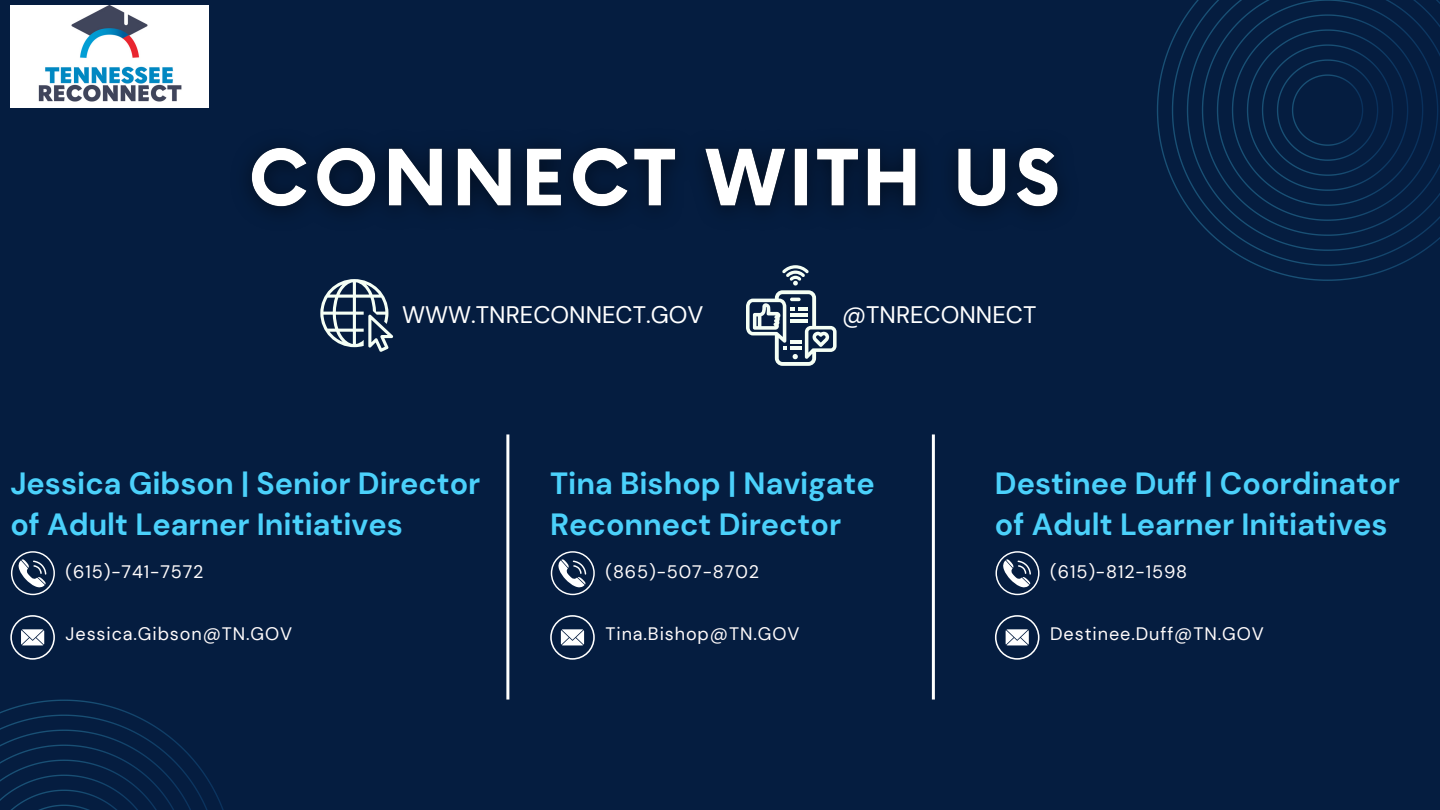
<style>
.page{position:relative;width:1440px;height:810px;background:#051d40}
.page>*{position:absolute;margin:0;border:0;box-sizing:border-box;transform-origin:0 0}
.t1{font:700 30.7px/41.7px "DM Sans";color:#4bd1fb}
.t2{font:23.9px "DM Sans";color:#fff}
.t3{font:18px "DM Sans";letter-spacing:.05em;color:#fffbfb}
</style>
<div class="page">
<svg style="left:1157px;top:0;width:283px;height:281px"></svg>
<img style="left:10px;top:5px;width:198px;height:102px">
<svg style="left:0;top:700px;width:224px;height:110px"></svg>
<img style="left:249px;top:147px;width:811px;height:65px">
<svg style="left:320px;top:279px;width:73px;height:73px"></svg>
<svg style="left:746px;top:265px;width:91px;height:101px"></svg>
<svg style="left:551px;top:551px;width:44px;height:44px"></svg>
<svg style="left:550px;top:615px;width:45px;height:45px"></svg>
<svg style="left:996px;top:551px;width:44px;height:44px"></svg>
<svg style="left:995px;top:615px;width:45px;height:45px"></svg>
<svg style="left:11px;top:551px;width:44px;height:44px"></svg>
<svg style="left:10px;top:615px;width:45px;height:45px"></svg>
<hr style="left:506px;top:434px;width:3px;height:266px;background:#fff">
<hr style="left:932px;top:434px;width:3px;height:266px;background:#fff">
<p class="t2" style="left:402px;top:300px;width:303px">WWW.TNRECONNECT.GOV</p>
<p class="t2" style="left:842px;top:300px;width:196px">@TNRECONNECT</p>
<p class="t1" style="left:10px;top:462px;width:472px">Jessica Gibson | Senior Director of Adult Learner Initiatives</p>
<h3 class="t1" style="left:550px;top:462px;width:326px">Tina Bishop | Navigate<br>Reconnect Director</h3>
<h2 class="t1" style="left:995px;top:462px;width:406px">Destinee Duff | Coordinator of Adult Learner Initiatives</h2>
<p class="t3" style="left:66px;top:560px;width:140px">(615)-741-7572</p>
<h3 class="t3" style="left:605px;top:560px;width:155px">(865)-507-8702</h3>
<p class="t3" style="left:1050px;top:560px;width:139px">(615)-812-1598</p>
<p class="t3" style="left:66px;top:622px;width:228px">Jessica.Gibson@TN.GOV</p>
<p class="t3" style="left:605px;top:622px;width:195px">Tina.Bishop@TN.GOV</p>
<p class="t3" style="left:1050px;top:622px;width:215px">Destinee.Duff@TN.GOV</p>
</div>
